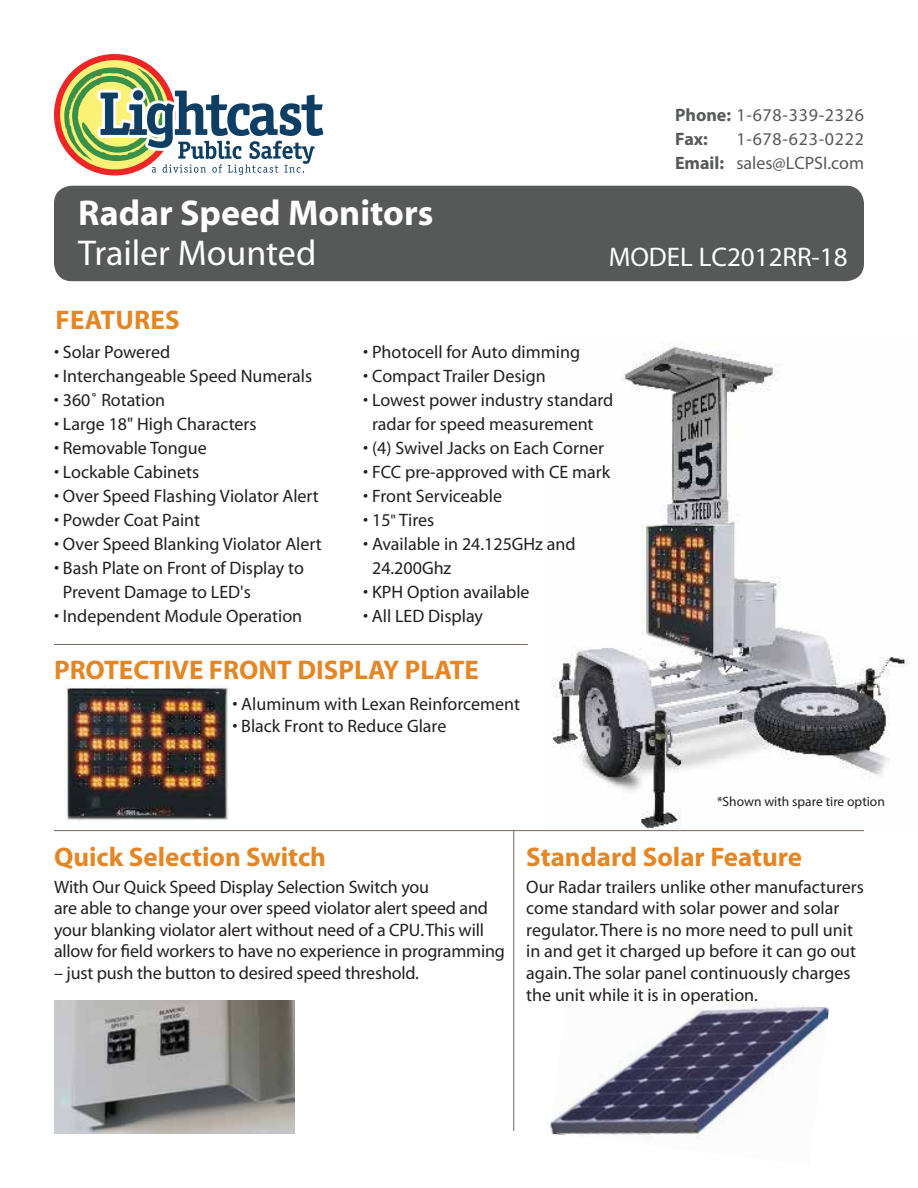
<style>
.page{position:relative;width:918px;height:1188px;background:#fff}
.page>*{position:absolute;margin:0;border:0;box-sizing:border-box;transform-origin:0 0}
.t1{font:700 36px "Myriad";color:#fff}
.t2{font:36px "Myriad";color:#fff}
.t3{font:700 27px "Myriad";color:#e58625}
.t4{font:27px "Myriad";color:#fff}
.t5{font:18px/21.6px "Myriad";color:#231f20}
.t6{font:18px/24px "Myriad Pro";color:#575858;text-align:right}
.t7{font:18px/24px "Myriad Pro";letter-spacing:.04em;color:#575858}
.t8{font:13.5px "Myriad Pro";color:#231f20}
.s1{font-weight:700}
.s2{font-size:16.5px}
</style>
<div class="page">
<img style="left:543px;top:342px;width:366px;height:490px">
<div style="left:54px;top:186px;width:810px;height:95px;background:#575858;border-radius:18px"></div>
<hr style="left:513px;top:830px;width:1px;height:301px;background:#746663">
<hr style="left:54px;top:830px;width:810px;height:1px;background:#746663">
<img style="left:54px;top:1000px;width:241px;height:133px">
<img style="left:550px;top:1002px;width:279px;height:136px">
<hr style="left:54px;top:644px;width:474px;height:1px;background:#746663">
<img style="left:64px;top:686px;width:165px;height:137px">
<div style="left:54px;top:54px;width:121px;height:122px;background:#ee2525;border-radius:50%"></div>
<div style="left:60px;top:60px;width:109px;height:109px;background:#fcf177;border-radius:50%"></div>
<svg style="left:64px;top:67px;width:259px;height:108px"></svg>
<p class="t7" style="left:675px;top:103px;width:191px"><span class="s1">Phone:</span> 1-678-339-2326<br><span class="s1">Fax:</span></p>
<p class="t6" style="left:675px;top:127px;width:191px">1-678-623-0222<br><span class="s1">Email:</span> sales@LCPSI.com</p>
<h1 class="t1" style="left:78px;top:194px;width:357px">Radar Speed Monitors</h1>
<h1 class="t2" style="left:78px;top:235px;width:240px">Trailer Mounted</h1>
<h2 class="t4" style="left:609px;top:243px;width:240px">MODEL LC2012RR-18</h2>
<h2 class="t3" style="left:56px;top:306px;width:126px">FEATURES</h2>
<p class="t5" style="left:54px;top:342px;width:118px">• Solar Powered</p>
<p class="t5" style="left:54px;top:366px;width:260px">• Interchangeable Speed Numerals</p>
<p class="t5" style="left:54px;top:390px;width:113px">• 360˚ Rotation</p>
<p class="t5" style="left:54px;top:414px;width:204px">• Large 18" High Characters</p>
<p class="t5" style="left:54px;top:438px;width:154px">• Removable Tongue</p>
<p class="t5" style="left:54px;top:462px;width:147px">• Lockable Cabinets</p>
<p class="t5" style="left:54px;top:486px;width:266px">• Over Speed Flashing Violator Alert</p>
<p class="t5" style="left:54px;top:510px;width:148px">• Powder Coat Paint</p>
<p class="t5" style="left:54px;top:534px;width:269px">• Over Speed Blanking Violator Alert</p>
<p class="t5" style="left:63px;top:556px;width:243px;line-height:24px;text-indent:-9px">• Bash Plate on Front of Display to<br>Prevent Damage to LED's</p>
<p class="t5" style="left:54px;top:606px;width:250px">• Independent Module Operation</p>
<p class="t5" style="left:363px;top:342px;width:218px">• Photocell for Auto dimming</p>
<p class="t5" style="left:363px;top:366px;width:184px">• Compact Trailer Design</p>
<p class="t5" style="left:363px;top:390px;width:252px">• Lowest power industry standard</p>
<p class="t5" style="left:363px;top:438px;width:242px">• (4) Swivel Jacks on Each Corner</p>
<p class="t5" style="left:363px;top:462px;width:249px">• FCC pre-approved with CE mark</p>
<p class="t5" style="left:363px;top:486px;width:140px">• Front Serviceable</p>
<p class="t5" style="left:363px;top:510px;width:73px">• 15<span class="s2">"</span> Tires</p>
<p class="t5" style="left:372px;top:533px;width:205px;line-height:24px;text-indent:-9px">• Available in 24.125GHz and<br>24.200Ghz</p>
<p class="t5" style="left:363px;top:582px;width:168px">• KPH Option available</p>
<p class="t5" style="left:372px;top:414px;width:223px">radar for speed measurement</p>
<p class="t5" style="left:363px;top:606px;width:122px">• All LED Display</p>
<h2 class="t3" style="left:54px;top:656px;width:427px">PROTECTIVE FRONT DISPLAY PLATE</h2>
<p class="t5" style="left:232px;top:694px;width:289px">• Aluminum with Lexan Reinforcement</p>
<p class="t5" style="left:232px;top:715px;width:216px">• Black Front to Reduce Glare</p>
<p class="t8" style="left:717px;top:793px;width:169px">*Shown with spare tire option</p>
<h2 class="t3" style="left:54px;top:843px;width:274px">Quick Selection Switch</h2>
<p class="t5" style="left:54px;top:876px;width:453px">With Our Quick Speed Display Selection Switch you<br>are able to change your over speed violator alert speed and your blanking violator alert without need of a CPU.This will allow for field workers to have no experience in programming</p>
<p class="t5" style="left:54px;top:963px;width:367px">– just push the button to desired speed threshold.</p>
<h2 class="t3" style="left:526px;top:843px;width:277px">Standard Solar Feature</h2>
<p class="t5" style="left:526px;top:876px;width:339px">Our Radar trailers unlike other manufacturers come standard with solar power and solar regulator.There is no more need to pull unit in and get it charged up before it can go out again.The solar panel continuously charges the unit while it is in operation.</p>
</div>
